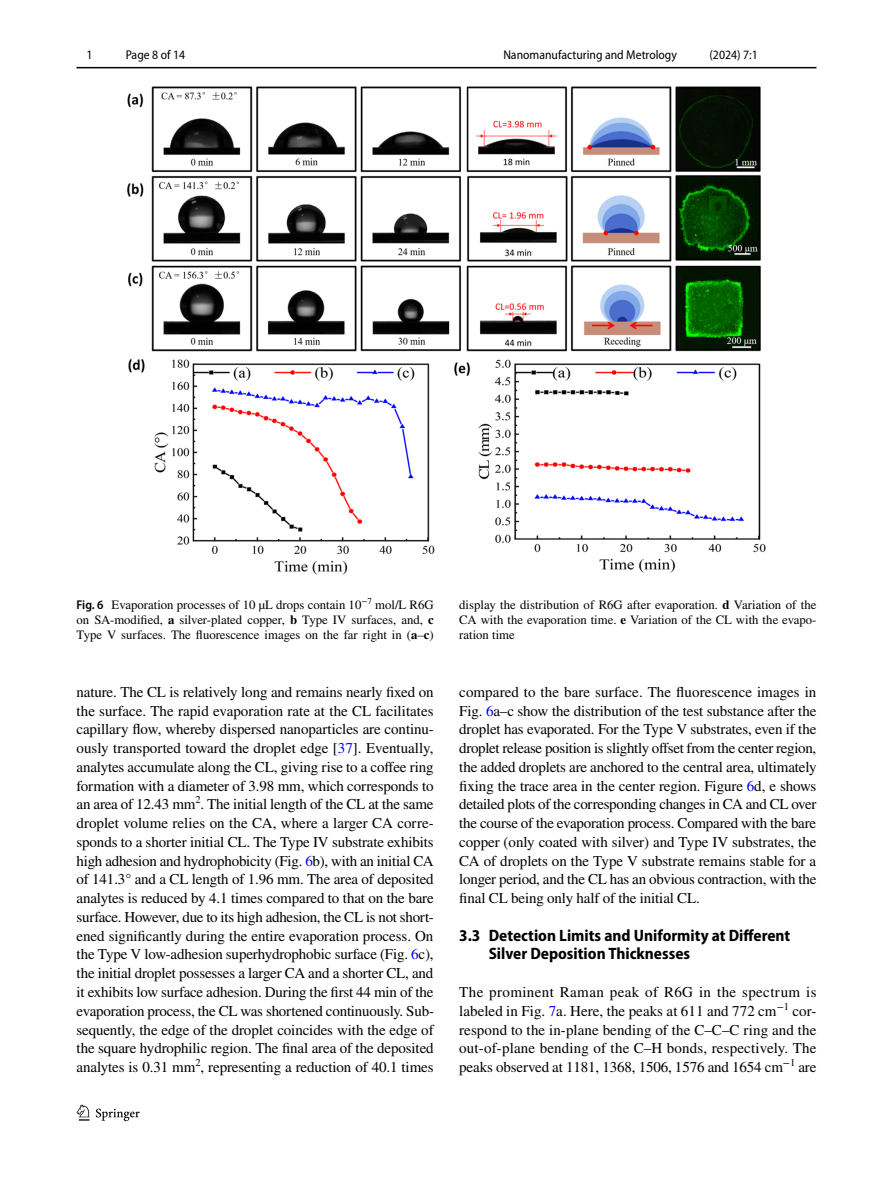
<style>
.page{position:relative;width:893px;height:1187px;background:#fff}
.page>*{position:absolute;margin:0;border:0;box-sizing:border-box;transform-origin:0 0}
.t1{font:700 semi-condensed 16.5px/18.8px "Myriad Pro";color:#000}
.t2{font:15px/18.8px "STIX";letter-spacing:-.01em;color:#000;text-align:justify}
.t3{font:12.75px/15px "STIX";color:#000;text-align:justify}
.t4{font:semi-condensed 12.75px "Myriad Pro";color:#000}
.s1{font-family:"Myriad Pro";font-weight:600;font-stretch:semi-condensed}
.s2{font-weight:700}
.s3{color:#00f}
</style>
<div class="page">
<hr style="left:77px;top:67px;width:739px;height:1px;background:#000">
<svg style="left:77px;top:1104px;width:12px;height:16px"></svg>
<svg style="left:96px;top:1108px;width:44px;height:12px"></svg>
<img style="left:128px;top:87px;width:637px;height:487px">
<p class="t4" style="left:87px;top:48px;width:8px">1</p>
<p class="t4" style="left:126px;top:48px;width:61px">Page 8 of 14</p>
<p class="t4" style="left:503px;top:48px;width:175px">Nanomanufacturing and Metrology</p>
<p class="t4" style="left:709px;top:48px;width:50px">(2024) 7:1</p>
<p class="t3" style="left:77px;top:598px;width:359px"><span class="s1">Fig. 6</span> Evaporation processes of 10 µL drops contain 10<sup>−7</sup> mol/L R6G on SA-modified, <span class="s2">a</span> silver-plated copper, <span class="s2">b</span> Type IV surfaces, and, <span class="s2">c </span>Type V surfaces. The fluorescence images on the far right in (<span class="s2">a</span>–<span class="s2">c</span>)</p>
<p class="t3" style="left:459px;top:598px;width:359px">display the distribution of R6G after evaporation. <span class="s2">d</span> Variation of the CA with the evaporation time. <span class="s2">e</span> Variation of the CL with the evapo&shy;ration time</p>
<p class="t2" style="left:77px;top:683px;width:359px">nature. The CL is relatively long and remains nearly fixed on the surface. The rapid evaporation rate at the CL facilitates capillary flow, whereby dispersed nanoparticles are continu&shy;ously transported toward the droplet edge [<span class="s3">37</span>]. Eventually, analytes accumulate along the CL, giving rise to a coffee ring formation with a diameter of 3.98 mm, which corresponds to an area of 12.43 mm<sup>2</sup>. The initial length of the CL at the same droplet volume relies on the CA, where a larger CA corre&shy;sponds to a shorter initial CL. The Type IV substrate exhibits high adhesion and hydrophobicity (Fig. <span class="s3">6</span>b), with an initial CA of 141.3° and a CL length of 1.96 mm. The area of deposited analytes is reduced by 4.1 times compared to that on the bare surface. However, due to its high adhesion, the CL is not short&shy;ened significantly during the entire evaporation process. On the Type V low-adhesion superhydrophobic surface (Fig. <span class="s3">6</span>c), the initial droplet possesses a larger CA and a shorter CL, and it exhibits low surface adhesion. During the first 44 min of the evaporation process, the CL was shortened continuously. Sub&shy;sequently, the edge of the droplet coincides with the edge of the square hydrophilic region. The final area of the deposited analytes is 0.31 mm<sup>2</sup>, representing a reduction of 40.1 times</p>
<p class="t2" style="left:459px;top:683px;width:359px">compared to the bare surface. The fluorescence images in Fig. <span class="s3">6</span>a–c show the distribution of the test substance after the droplet has evaporated. For the Type V substrates, even if the droplet release position is slightly offset from the center region, the added droplets are anchored to the central area, ultimately fixing the trace area in the center region. Figure <span class="s3">6</span>d, e shows detailed plots of the corresponding changes in CA and CL over the course of the evaporation process. Compared with the bare copper (only coated with silver) and Type IV substrates, the CA of droplets on the Type V substrate remains stable for a longer period, and the CL has an obvious contraction, with the final CL being only half of the initial CL.</p>
<p class="t1" style="left:489px;top:925px;width:303px;text-indent:-29px">3.3 Detection Limits and Uniformity at Different<br>Silver Deposition Thicknesses</p>
<p class="t2" style="left:459px;top:983px;width:359px">The prominent Raman peak of R6G in the spectrum is labeled in Fig. <span class="s3">7</span>a. Here, the peaks at 611 and 772 cm<sup>−1</sup> cor&shy;respond to the in-plane bending of the C–C–C ring and the out-of-plane bending of the C–H bonds, respectively. The peaks observed at 1181, 1368, 1506, 1576 and 1654 cm<sup>−1</sup> are</p>
</div>
